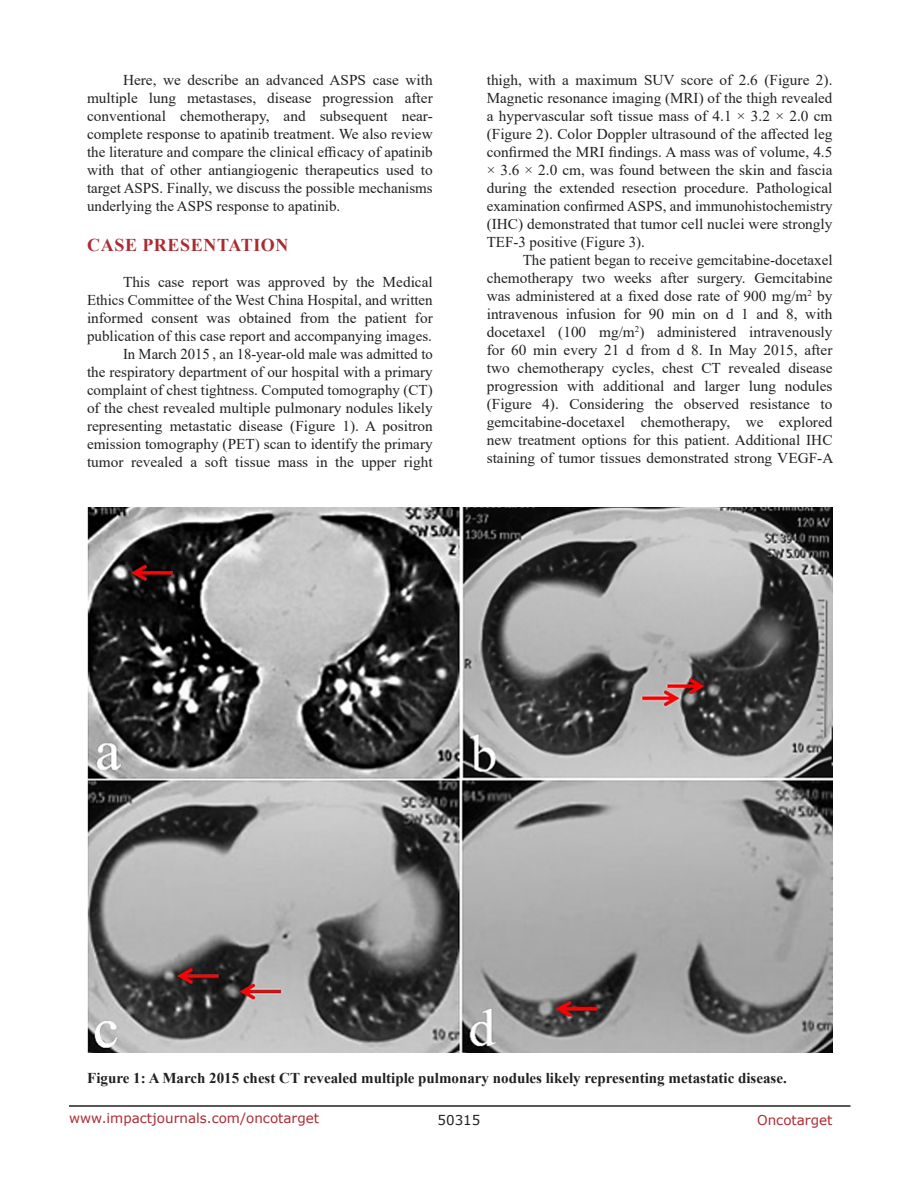
<style>
.page{position:relative;width:918px;height:1188px;background:#fff}
.page>*{position:absolute;margin:0;border:0;box-sizing:border-box;transform-origin:0 0}
.Heading{font:700 18px "Times New Roman";letter-spacing:.035em;color:#ac2b31}
.BodyText{font:15px/18px "Times New Roman";color:#221f22;text-align:justify}
.FigureText{font:700 15px "Times New Roman";color:#221f22}
.t1{font:13.5px "Verdana";color:#ac2b31}
.t2{font:13.5px "Verdana";color:#221f22}
</style>
<div class="page">
<hr style="left:69px;top:1105px;width:781px;height:2px;background:#231f20">
<img style="left:87px;top:507px;width:745px;height:546px">
<p class="BodyText" style="left:87px;top:71px;width:347px;text-indent:36px">Here, we describe an advanced ASPS case with multiple lung metastases, disease progression after conventional chemotherapy, and subsequent near&shy;complete response to apatinib treatment. We also review the literature and compare the clinical efficacy of apatinib with that of other antiangiogenic therapeutics used to target ASPS. Finally, we discuss the possible mechanisms underlying the ASPS response to apatinib.</p>
<p class="Heading" style="left:87px;top:232px;width:203px">CASE PRESENTATION</p>
<p class="BodyText" style="left:87px;top:273px;width:347px;text-indent:36px">This case report was approved by the Medical Ethics Committee of the West China Hospital, and written informed consent was obtained from the patient for publication of this case report and accompanying images.</p>
<p class="BodyText" style="left:87px;top:345px;width:347px;text-indent:36px">In March 2015 , an 18-year-old male was admitted to the respiratory department of our hospital with a primary complaint of chest tightness. Computed tomography (CT) of the chest revealed multiple pulmonary nodules likely representing metastatic disease (Figure 1). A positron emission tomography (PET) scan to identify the primary tumor revealed a soft tissue mass in the upper right</p>
<p class="BodyText" style="left:487px;top:71px;width:347px">thigh, with a maximum SUV score of 2.6 (Figure 2).<br>Magnetic resonance imaging (MRI) of the thigh revealed a hypervascular soft tissue mass of 4.1 × 3.2 × 2.0 cm (Figure 2). Color Doppler ultrasound of the affected leg confirmed the MRI findings. A mass was of volume, 4.5 × 3.6 × 2.0 cm, was found between the skin and fascia during the extended resection procedure. Pathological examination confirmed ASPS, and immunohistochemistry (IHC) demonstrated that tumor cell nuclei were strongly TEF-3 positive (Figure 3).</p>
<p class="BodyText" style="left:487px;top:251px;width:348px;text-indent:36px">The patient began to receive gemcitabine-docetaxel chemotherapy two weeks after surgery. Gemcitabine was administered at a fixed dose rate of 900 mg/m<sup>2</sup> by intravenous infusion for 90 min on d 1 and 8, with docetaxel (100 mg/m<sup>2</sup>) administered intravenously for 60 min every 21 d from d 8. In May 2015, after two chemotherapy cycles, chest CT revealed disease progression with additional and larger lung nodules (Figure 4). Considering the observed resistance to gemcitabine-docetaxel chemotherapy, we explored new treatment options for this patient. Additional IHC staining of tumor tissues demonstrated strong VEGF-A</p>
<p class="FigureText" style="left:87px;top:1067px;width:701px">Figure 1: A March 2015 chest CT revealed multiple pulmonary nodules likely representing metastatic disease.</p>
<p class="t1" style="left:69px;top:1109px;width:252px">www.impactjournals.com/oncotarget</p>
<p class="t2" style="left:438px;top:1111px;width:44px">50315</p>
<p class="t1" style="left:757px;top:1111px;width:77px">Oncotarget</p>
</div>
